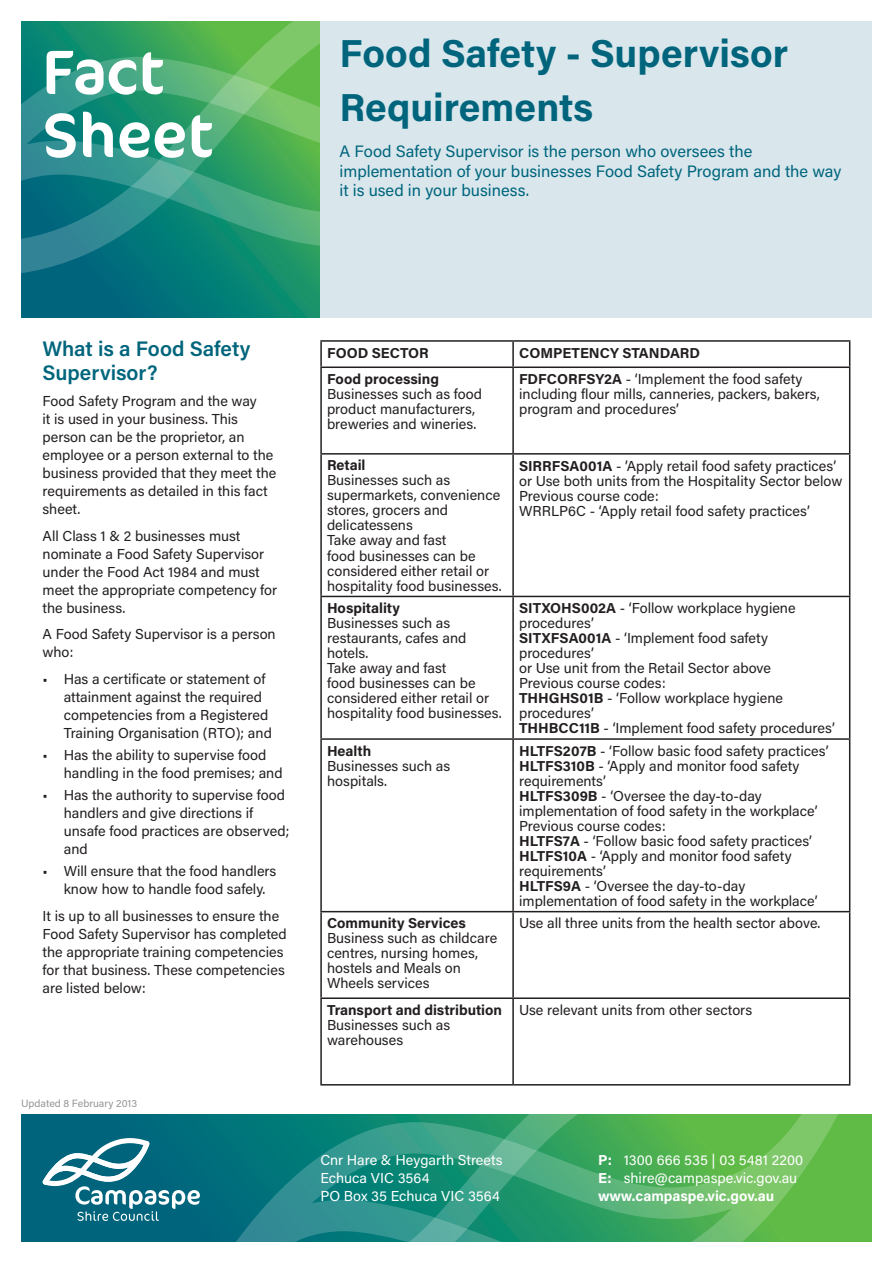
<style>
.page{position:relative;width:893px;height:1263px;background:#fff}
.page>*{position:absolute;margin:0;border:0;box-sizing:border-box;transform-origin:0 0}
.t1{font:63px/63px "Cocon Pro";color:#fff}
.t2{font:700 39px/54px "Acumin Pro";color:#00657c}
.t3{font:600 21px/24px "Acumin Pro";color:#00657c}
.t4{font:16.5px/19.5px "Acumin Pro";color:#00657c}
.t5{font:14.4px/15px "Acumin Pro";color:#231f20}
.t6{font:14.4px/18px "Acumin Pro";color:#fff}
.t7{font:700 14.4px "Acumin Pro";color:#231f20}
.t8{font:10.5px "Acumin Pro";color:#939598}
.s1{font-weight:700}
</style>
<div class="page">
<svg style="left:21px;top:1114px;width:851px;height:128px;background:#127671"></svg>
<svg style="left:200px;top:1114px;width:660px;height:128px;background:#24946d"></svg>
<svg style="left:435px;top:1114px;width:425px;height:115px;background:#52b161"></svg>
<svg style="left:21px;top:276px;width:299px;height:42px;background:#047577"></svg>
<svg style="left:21px;top:21px;width:299px;height:255px;background:#329a74"></svg>
<svg style="left:43px;top:1138px;width:424px;height:104px;background:#218489"></svg>
<div style="left:320px;top:21px;width:552px;height:297px;background:#d9e7ed"></div>
<hr style="left:320px;top:340px;width:193px;height:2px;background:#231f20">
<hr style="left:320px;top:342px;width:2px;height:24px;background:#231f20">
<hr style="left:513px;top:340px;width:337px;height:2px;background:#231f20">
<hr style="left:512px;top:342px;width:2px;height:24px;background:#231f20">
<svg style="left:849px;top:342px;width:1px;height:24px"></svg>
<hr style="left:320px;top:366px;width:193px;height:2px;background:#231f20">
<hr style="left:320px;top:368px;width:2px;height:85px;background:#231f20">
<hr style="left:513px;top:366px;width:337px;height:2px;background:#231f20">
<hr style="left:512px;top:368px;width:2px;height:85px;background:#231f20">
<hr style="left:849px;top:368px;width:1px;height:85px;background:#231f20">
<hr style="left:320px;top:453px;width:193px;height:2px;background:#231f20">
<hr style="left:320px;top:455px;width:2px;height:141px;background:#231f20">
<hr style="left:513px;top:453px;width:337px;height:2px;background:#231f20">
<hr style="left:512px;top:455px;width:2px;height:141px;background:#231f20">
<hr style="left:849px;top:455px;width:1px;height:141px;background:#231f20">
<hr style="left:320px;top:596px;width:193px;height:1px;background:#231f20">
<hr style="left:320px;top:597px;width:2px;height:141px;background:#231f20">
<hr style="left:513px;top:596px;width:337px;height:1px;background:#231f20">
<hr style="left:512px;top:597px;width:2px;height:141px;background:#231f20">
<hr style="left:849px;top:597px;width:1px;height:141px;background:#231f20">
<hr style="left:320px;top:738px;width:193px;height:2px;background:#231f20">
<hr style="left:320px;top:740px;width:2px;height:171px;background:#231f20">
<hr style="left:513px;top:738px;width:337px;height:2px;background:#231f20">
<hr style="left:512px;top:740px;width:2px;height:171px;background:#231f20">
<hr style="left:849px;top:740px;width:1px;height:171px;background:#231f20">
<hr style="left:320px;top:911px;width:193px;height:1px;background:#231f20">
<hr style="left:320px;top:912px;width:2px;height:85px;background:#231f20">
<hr style="left:513px;top:911px;width:337px;height:1px;background:#231f20">
<hr style="left:512px;top:912px;width:2px;height:85px;background:#231f20">
<hr style="left:849px;top:912px;width:1px;height:85px;background:#231f20">
<hr style="left:320px;top:997px;width:193px;height:2px;background:#231f20">
<hr style="left:320px;top:999px;width:2px;height:85px;background:#231f20">
<hr style="left:513px;top:997px;width:337px;height:2px;background:#231f20">
<hr style="left:512px;top:999px;width:2px;height:85px;background:#231f20">
<hr style="left:849px;top:999px;width:1px;height:85px;background:#231f20">
<hr style="left:320px;top:1084px;width:193px;height:1px;background:#231f20">
<hr style="left:513px;top:1084px;width:337px;height:1px;background:#231f20">
<h1 class="t1" style="left:43px;top:40px;width:172px">Fact<br>Sheet</h1>
<h2 class="t2" style="left:339px;top:25px;width:450px">Food Safety - Supervisor<br>Requirements</h2>
<p class="t4" style="left:339px;top:141px;width:503px">A Food Safety Supervisor is the person who oversees the implementation of your businesses Food Safety Program and the way it is used in your business.</p>
<h3 class="t3" style="left:43px;top:335px;width:209px">What is a Food Safety<br>Supervisor?</h3>
<p class="t5" style="left:43px;top:391px;width:235px;line-height:18px">Food Safety Program and the way<br>it is used in your business. This person can be the proprietor, an employee or a person external to the business provided that they meet the requirements as detailed in this fact sheet.</p>
<p class="t5" style="left:43px;top:526px;width:236px;line-height:18px">All Class 1 &amp; 2 businesses must nominate a Food Safety Supervisor under the Food Act 1984 and must meet the appropriate competency for the business.</p>
<p class="t5" style="left:43px;top:625px;width:235px;line-height:18px">A Food Safety Supervisor is a person who:</p>
<p class="t5" style="left:64px;top:669px;width:210px;line-height:18px;text-indent:-21px">• Has a certificate or statement of attainment against the required competencies from a Registered Training Organisation (RTO); and</p>
<p class="t5" style="left:64px;top:745px;width:220px;line-height:18px;text-indent:-21px">• Has the ability to supervise food handling in the food premises; and</p>
<p class="t5" style="left:64px;top:786px;width:227px;line-height:18px;text-indent:-21px">• Has the authority to supervise food handlers and give directions if unsafe food practices are observed; and</p>
<p class="t5" style="left:64px;top:862px;width:214px;line-height:18px;text-indent:-21px">• Will ensure that the food handlers know how to handle food safely.</p>
<p class="t5" style="left:43px;top:906px;width:246px;line-height:18px">It is up to all businesses to ensure the Food Safety Supervisor has completed the appropriate training competencies for that business. These competencies are listed below:</p>
<p class="t8" style="left:21px;top:1096px;width:117px">Updated 8 February 2013</p>
<p class="t7" style="left:327px;top:342px;width:103px">FOOD SECTOR</p>
<p class="t7" style="left:519px;top:342px;width:182px">COMPETENCY STANDARD</p>
<p class="t7" style="left:327px;top:369px;width:113px">Food processing</p>
<p class="t5" style="left:327px;top:386px;width:157px">Businesses such as food product manufacturers, breweries and wineries.</p>
<p class="t5" style="left:519px;top:371px;width:302px"><span class="s1">FDFCORFSY2A</span> - ‘Implement the food safety including flour mills, canneries, packers, bakers, program and procedures’</p>
<p class="t7" style="left:327px;top:455px;width:40px">Retail</p>
<p class="t5" style="left:327px;top:472px;width:176px">Businesses such as supermarkets, convenience stores, grocers and delicatessens<br>Take away and fast<br>food businesses can be considered either retail or hospitality food businesses.</p>
<p class="t7" style="left:327px;top:598px;width:74px">Hospitality</p>
<p class="t5" style="left:327px;top:615px;width:176px">Businesses such as restaurants, cafes and hotels.<br>Take away and fast<br>food businesses can be considered either retail or hospitality food businesses.</p>
<p class="t7" style="left:327px;top:741px;width:46px">Health</p>
<p class="t5" style="left:327px;top:758px;width:125px">Businesses such as hospitals.</p>
<p class="t7" style="left:327px;top:913px;width:140px">Community Services</p>
<p class="t5" style="left:327px;top:930px;width:172px">Business such as childcare centres, nursing homes, hostels and Meals on<br>Wheels services</p>
<p class="t7" style="left:327px;top:1000px;width:177px">Transport and distribution</p>
<p class="t5" style="left:327px;top:1017px;width:125px">Businesses such as warehouses</p>
<p class="t5" style="left:519px;top:457px;width:325px"><span class="s1">SIRRFSA001A</span> - ’Apply retail food safety practices’ or Use both units from the Hospitality Sector below Previous course code:<br>WRRLP6C - ‘Apply retail food safety practices’</p>
<p class="t5" style="left:519px;top:600px;width:317px"><span class="s1">SITXOHS002A</span> - ‘Follow workplace hygiene procedures’<br><span class="s1">SITXFSA001A</span> - ‘Implement food safety procedures’<br>or Use unit from the Retail Sector above<br>Previous course codes:<br><span class="s1">THHGHS01B</span> - ‘Follow workplace hygiene procedures’<br><span class="s1">THHBCC11B</span> - ‘Implement food safety procedures’</p>
<p class="t5" style="left:519px;top:743px;width:311px"><span class="s1">HLTFS207B</span> - ‘Follow basic food safety practices’ <span class="s1">HLTFS310B</span> - ‘Apply and monitor food safety requirements’<br><span class="s1">HLTFS309B</span> - ‘Oversee the day-to-day implementation of food safety in the workplace’ Previous course codes:<br><span class="s1">HLTFS7A</span> - ‘Follow basic food safety practices’ <span class="s1">HLTFS10A</span> - ‘Apply and monitor food safety requirements’<br><span class="s1">HLTFS9A</span> - ‘Oversee the day-to-day implementation of food safety in the workplace’</p>
<p class="t5" style="left:519px;top:915px;width:303px">Use all three units from the health sector above.</p>
<p class="t5" style="left:519px;top:1002px;width:235px">Use relevant units from other sectors</p>
<p class="t6" style="left:320px;top:1150px;width:184px">Cnr Hare &amp; Heygarth Streets<br>Echuca VIC 3564<br>PO Box 35 Echuca VIC 3564</p>
<p class="t6" style="left:598px;top:1150px;width:207px"><span class="s1">P:</span> 1300 666 535 | 03 5481 2200<br><span class="s1">E:</span> shire@campaspe.vic.gov.au <span class="s1">www.campaspe.vic.gov.au</span></p>
</div>
